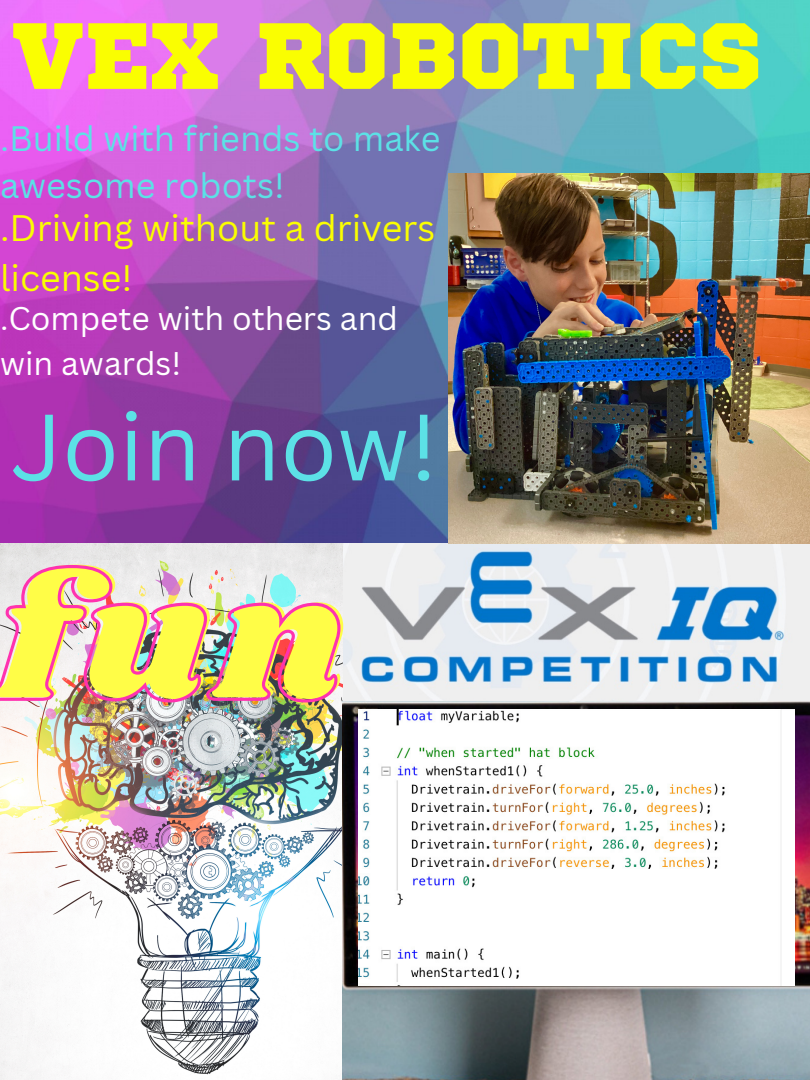
<style>
.page{position:relative;width:810px;height:1080px;background:#fff}
.page>*{position:absolute;margin:0;border:0;box-sizing:border-box;transform-origin:0 0}
.t1{font:179.62px "Shrikhand";color:#fffd47}
.t2{font:93.75px "Sports World";color:#fafe01}
.t3{font:92px "Canva Sans";color:#5ce1e6}
.t4{font:35.94px/50.1px "Canva Sans";color:#fafe01}
.t5{font:34.38px/47.8px "Canva Sans";color:#5ce1e6}
.t6{font:31.94px/44.5px "Canva Sans";color:#fff}
</style>
<div class="page">
<img style="left:0;top:0;width:810px;height:543px">
<img style="left:0;top:543px;width:810px;height:537px">
<img style="left:448px;top:174px;width:362px;height:369px">
<img style="left:359px;top:709px;width:435px;height:277px">
<img style="left:0;top:563px;width:342px;height:141px">
<h2 class="t2" style="left:12px;top:14px;width:752px">VEX ROBOTICS</h2>
<p class="t5" style="left:0;top:113px;width:442px">.Build with friends to make awesome robots!</p>
<p class="t4" style="left:0;top:202px;width:437px">.Driving without a drivers license!</p>
<p class="t6" style="left:0;top:296px;width:400px">.Compete with others and win awards!</p>
<h3 class="t3" style="left:11px;top:382px;width:428px">Join now!</h3>
<h1 class="t1" style="left:3px;top:513px;width:346px">fun</h1>
</div>
